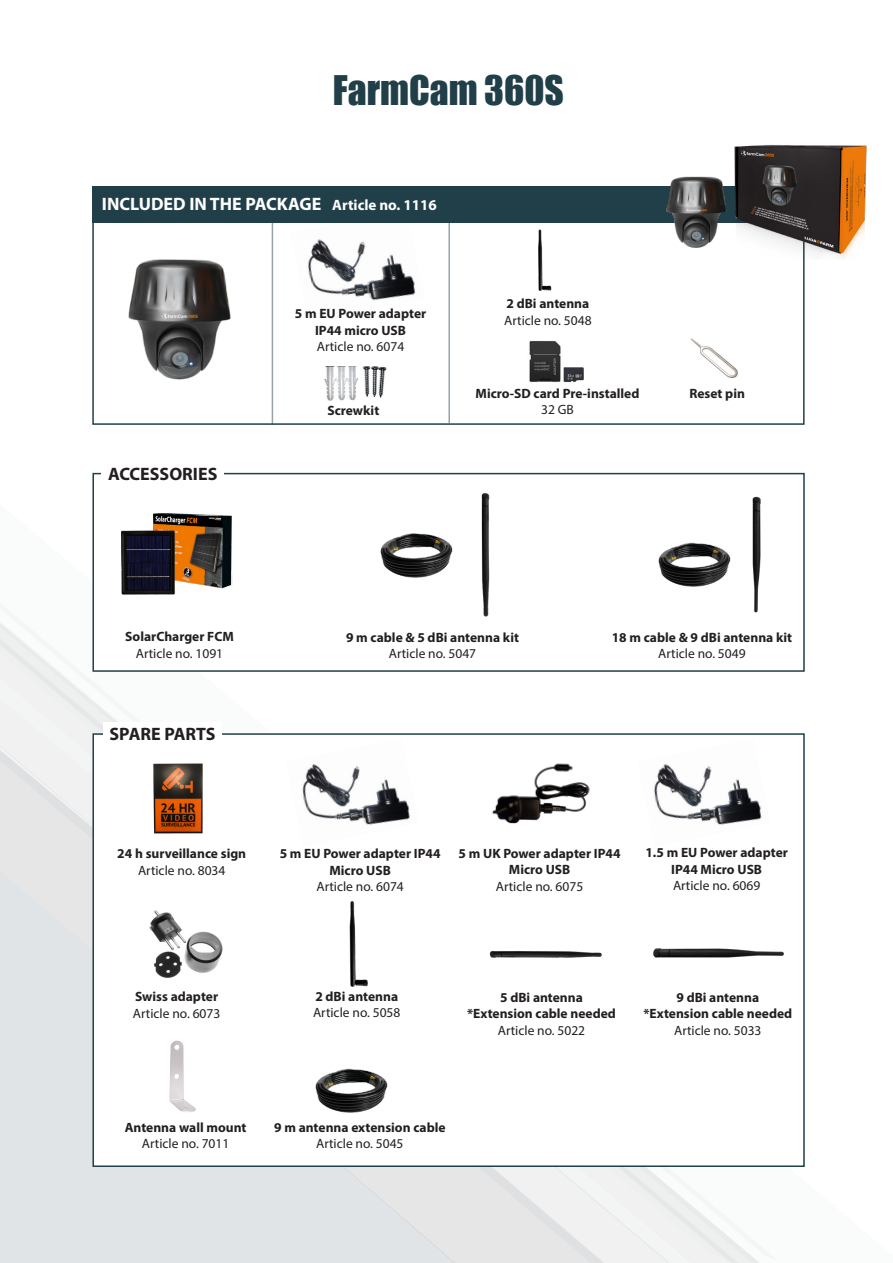
<style>
.page{position:relative;width:893px;height:1263px;background:#fff}
.page>*{position:absolute;margin:0;border:0;box-sizing:border-box;transform-origin:0 0}
.t1{font:37.5px "Impact";color:#213f49}
.t2{font:700 18px "Myriad Pro";color:#fff}
.t3{font:700 18px "Myriad Pro";color:#231f20}
.Vit_rubrik{font:700 13.5px/16.5px "Myriad Pro";color:#231f20;text-align:center}
.Vit_rubrik-2{font:13.5px/16.5px "Myriad Pro";color:#231f20}
.s1{font-size:15px}
.s2{font-weight:400}
.s3{font-weight:700}
</style>
<div class="page">
<svg style="left:0;top:677px;width:775px;height:586px;fill:#e6e6e7"></svg>
<img style="left:538px;top:229px;width:14px;height:62px">
<div style="left:92px;top:221px;width:713px;height:204px;border:2px solid #213f49"></div>
<div style="left:92px;top:473px;width:713px;height:199px;background:#fff;border:2px solid #213f49"></div>
<img style="left:529px;top:341px;width:55px;height:41px">
<img style="left:290px;top:222px;width:134px;height:79px">
<img style="left:128px;top:260px;width:103px;height:120px">
<img style="left:121px;top:513px;width:111px;height:82px">
<img style="left:752px;top:496px;width:9px;height:117px">
<div style="left:92px;top:733px;width:713px;height:434px;background:#fff;border:2px solid #213f49"></div>
<img style="left:349px;top:901px;width:19px;height:85px">
<img style="left:153px;top:763px;width:50px;height:71px">
<img style="left:653px;top:948px;width:131px;height:10px">
<img style="left:489px;top:951px;width:113px;height:7px">
<img style="left:654px;top:764px;width:108px;height:61px">
<img style="left:302px;top:764px;width:108px;height:61px">
<img style="left:492px;top:763px;width:98px;height:61px">
<img style="left:149px;top:910px;width:73px;height:68px">
<div style="left:102px;top:466px;width:122px;height:26px;background:#fff"></div>
<div style="left:103px;top:722px;width:118px;height:24px;background:#fff"></div>
<hr style="left:272px;top:222px;width:1px;height:203px;background:#213f49">
<hr style="left:448px;top:221px;width:2px;height:202px;background:#213f49">
<img style="left:169px;top:1040px;width:27px;height:72px">
<div style="left:92px;top:186px;width:713px;height:36px;background:#213f49"></div>
<img style="left:657px;top:145px;width:210px;height:114px">
<img style="left:481px;top:493px;width:9px;height:124px">
<img style="left:381px;top:533px;width:72px;height:45px">
<img style="left:658px;top:542px;width:72px;height:45px">
<img style="left:316px;top:1068px;width:72px;height:45px">
<img style="left:324px;top:366px;width:63px;height:35px">
<img style="left:691px;top:338px;width:47px;height:40px">
<p class="t1" style="left:333px;top:61px;width:233px">FarmCam 360S</p>
<p class="t2" style="left:102px;top:192px;width:336px">INCLUDED IN THE PACKAGE <span class="s1">Article no. 1116</span></p>
<p class="Vit_rubrik" style="left:295px;top:305px;width:133px">5 m EU Power adapter<br>IP44 micro USB<br><span class="s2">Article no. 6074</span></p>
<p class="t3" style="left:108px;top:462px;width:111px">ACCESSORIES</p>
<p class="Vit_rubrik" style="left:327px;top:402px;width:53px">Screwkit</p>
<p class="Vit_rubrik-2" style="left:504px;top:295px;width:89px"><span class="s3">2 dBi antenna<br></span>Article no. 5048</p>
<p class="Vit_rubrik" style="left:475px;top:385px;width:165px">Micro-SD card Pre-installed</p>
<p class="Vit_rubrik" style="left:689px;top:385px;width:57px">Reset pin</p>
<p class="Vit_rubrik-2" style="left:541px;top:401px;width:34px">32 GB</p>
<p class="Vit_rubrik" style="left:125px;top:628px;width:110px">SolarCharger FCM<br><span class="s2">Article no. 1091</span></p>
<p class="Vit_rubrik" style="left:346px;top:628px;width:174px">9 m cable &amp; 5 dBi antenna kit<br><span class="s2">Article no. 5047</span></p>
<p class="Vit_rubrik" style="left:612px;top:628px;width:182px">18 m cable &amp; 9 dBi antenna kit<br><span class="s2">Article no. 5049</span></p>
<p class="t3" style="left:110px;top:722px;width:108px">SPARE PARTS</p>
<p class="Vit_rubrik" style="left:117px;top:845px;width:130px">24 h surveillance sign<br><span class="s2">Article no. 8034</span></p>
<p class="Vit_rubrik" style="left:280px;top:845px;width:162px">5 m EU Power adapter IP44<br>Micro USB<br><span class="s2">Article no. 6074</span></p>
<p class="Vit_rubrik" style="left:459px;top:844px;width:163px">5 m UK Power adapter IP44<br>Micro USB<br><span class="s2">Article no. 6075</span></p>
<p class="Vit_rubrik" style="left:645px;top:844px;width:144px">1.5 m EU Power adapter<br>IP44 Micro USB<br><span class="s2">Article no. 6069</span></p>
<p class="Vit_rubrik-2" style="left:133px;top:988px;width:89px"><span class="s3">Swiss adapter<br></span>Article no. 6073</p>
<p class="Vit_rubrik-2" style="left:313px;top:987px;width:89px"><span class="s3">2 dBi antenna<br></span>Article no. 5058</p>
<p class="Vit_rubrik" style="left:467px;top:988px;width:150px">5 dBi antenna *Extension cable needed<br><span class="s2">Article no. 5022</span></p>
<p class="Vit_rubrik" style="left:643px;top:988px;width:150px">9 dBi antenna *Extension cable needed<br><span class="s2">Article no. 5033</span></p>
<p class="Vit_rubrik" style="left:125px;top:1118px;width:123px">Antenna wall mount<br><span class="s2">Article no. 7011</span></p>
<p class="Vit_rubrik" style="left:274px;top:1118px;width:173px">9 m antenna extension cable<br><span class="s2">Article no. 5045</span></p>
</div>
